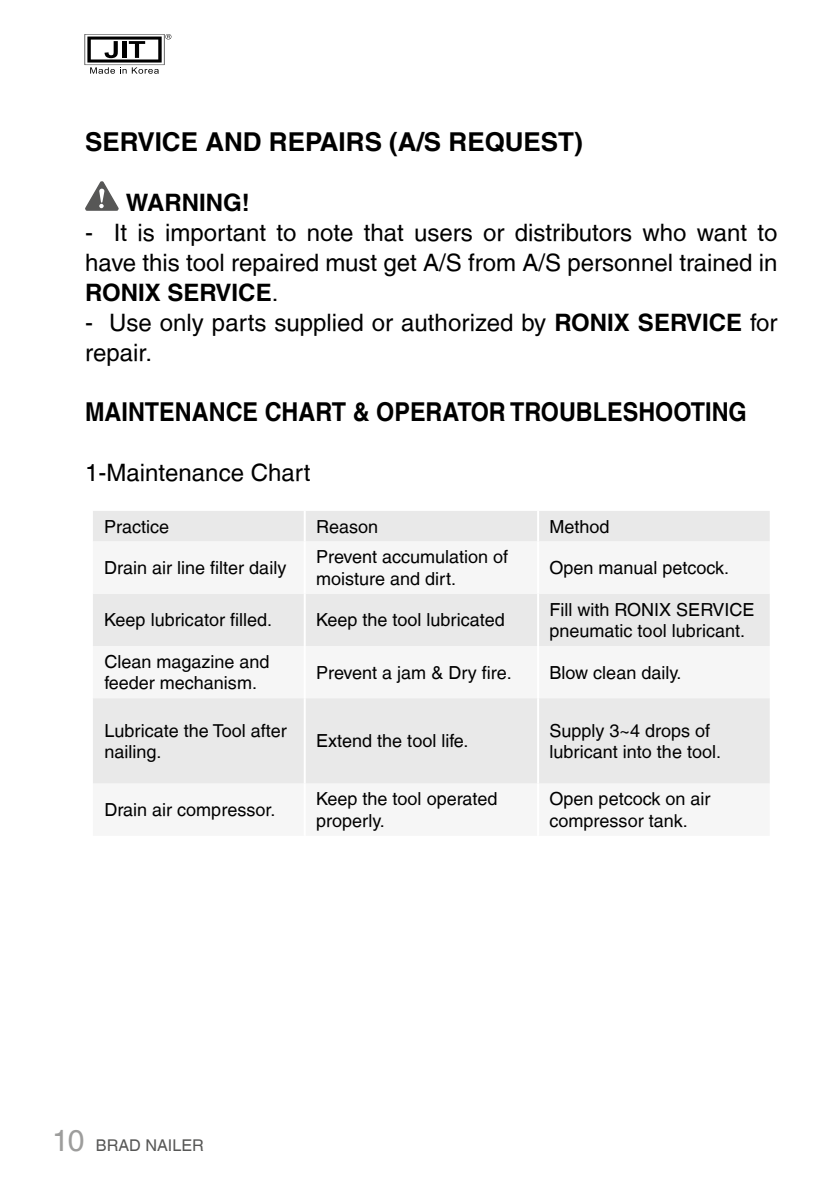
<style>
.page{position:relative;width:840px;height:1191px;background:#fff}
.page>*{position:absolute;margin:0;border:0;box-sizing:border-box;transform-origin:0 0}
.t1{font:700 26px "Helvetica LT";color:#000;scale:.9 1}
.t2{font:700 26px "Helvetica LT";color:#000}
.t3{font:24px/30px "Helvetica LT";color:#000;text-align:justify}
.t4{font:700 24px "Helvetica LT";color:#000}
.t5{font:18px/21.6px "Helvetica LT";color:#000}
.t6{font:16.2px "Helvetica LT";color:#575756}
.s1{font-weight:700}
.s2{font-size:30px;color:#9d9d9c}
</style>
<div class="page">
<svg style="left:84px;top:34px;width:87px;height:40px"></svg>
<svg style="left:85px;top:181px;width:34px;height:30px"></svg>
<div style="left:93px;top:511px;width:676px;height:30px;background:#e9e9e9"></div>
<svg style="left:93px;top:541px;width:676px;height:243px;fill:#e9e9e9"></svg>
<hr style="left:303px;top:511px;width:2px;height:30px;background:#fff">
<hr style="left:537px;top:511px;width:2px;height:30px;background:#fff">
<hr style="left:303px;top:541px;width:2px;height:53px;background:#fff">
<hr style="left:537px;top:541px;width:2px;height:53px;background:#fff">
<hr style="left:303px;top:594px;width:2px;height:52px;background:#fff">
<hr style="left:537px;top:594px;width:2px;height:52px;background:#fff">
<hr style="left:303px;top:646px;width:2px;height:52px;background:#fff">
<hr style="left:537px;top:646px;width:2px;height:52px;background:#fff">
<hr style="left:303px;top:698px;width:2px;height:85px;background:#fff">
<hr style="left:537px;top:698px;width:2px;height:85px;background:#fff">
<hr style="left:303px;top:783px;width:2px;height:53px;background:#fff">
<hr style="left:537px;top:783px;width:2px;height:53px;background:#fff">
<h1 class="t2" style="left:85px;top:126px;width:499px">SERVICE AND REPAIRS (A/S REQUEST)</h1>
<h2 class="t4" style="left:126px;top:188px;width:125px">WARNING!</h2>
<h2 class="t3" style="left:85px;top:217px;width:693px">- It is important to note that users or distributors who want to have this tool repaired must get A/S from A/S personnel trained in <span class="s1">RONIX SERVICE</span>.</h2>
<h2 class="t3" style="left:85px;top:307px;width:693px">- Use only parts supplied or authorized by <span class="s1">RONIX SERVICE</span> for repair.</h2>
<h1 class="t1" style="left:85px;top:396px;width:736px">MAINTENANCE CHART &amp; OPERATOR TROUBLESHOOTING</h1>
<h2 class="t3" style="left:85px;top:457px;width:227px">1-Maintenance Chart</h2>
<p class="t5" style="left:104px;top:515px;width:66px">Practice</p>
<p class="t5" style="left:316px;top:515px;width:64px">Reason</p>
<p class="t5" style="left:549px;top:515px;width:62px">Method</p>
<p class="t5" style="left:104px;top:557px;width:183px">Drain air line filter daily</p>
<p class="t5" style="left:316px;top:546px;width:193px">Prevent accumulation of moisture and dirt.</p>
<p class="t5" style="left:549px;top:557px;width:181px">Open manual petcock.</p>
<p class="t5" style="left:104px;top:609px;width:169px">Keep lubricator filled.</p>
<p class="t5" style="left:316px;top:609px;width:190px">Keep the tool lubricated</p>
<p class="t5" style="left:549px;top:598px;width:206px">Fill with RONIX SERVICE pneumatic tool lubricant.</p>
<p class="t5" style="left:104px;top:650px;width:167px">Clean magazine and feeder mechanism.</p>
<p class="t5" style="left:316px;top:661px;width:197px">Prevent a jam &amp; Dry fire.</p>
<p class="t5" style="left:549px;top:661px;width:133px">Blow clean daily.</p>
<p class="t5" style="left:104px;top:719px;width:184px">Lubricate the Tool after nailing.</p>
<p class="t5" style="left:316px;top:730px;width:154px">Extend the tool life.</p>
<p class="t5" style="left:549px;top:719px;width:173px">Supply 3~4 drops of lubricant into the tool.</p>
<p class="t5" style="left:104px;top:799px;width:172px">Drain air compressor.</p>
<p class="t5" style="left:316px;top:788px;width:183px">Keep the tool operated properly.</p>
<p class="t5" style="left:549px;top:788px;width:162px">Open petcock on air compressor tank.</p>
<p class="t6" style="left:52px;top:1135px;width:153px"><span class="s2">10</span> BRAD NAILER</p>
</div>
